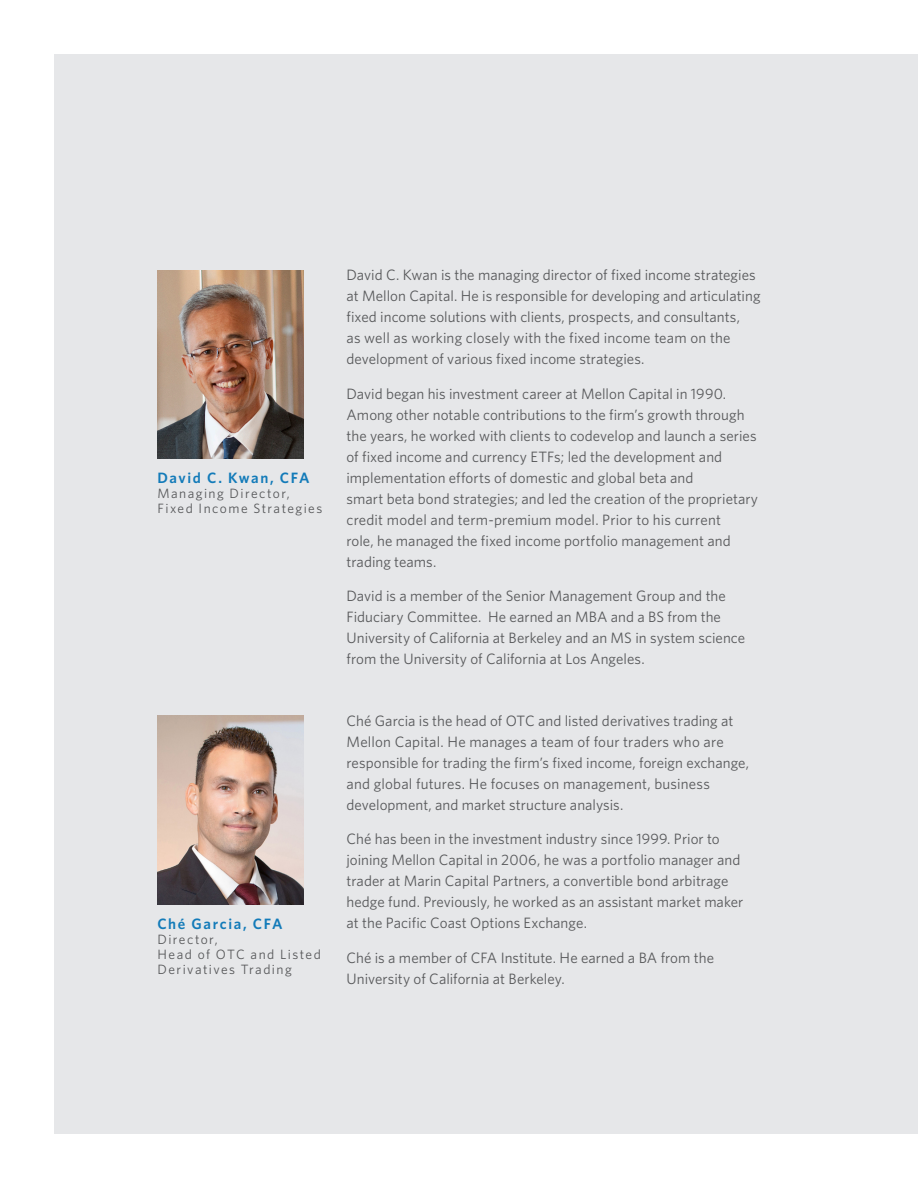
<style>
.page{position:relative;width:918px;height:1188px;background:#fff}
.page>*{position:absolute;margin:0;border:0;box-sizing:border-box;transform-origin:0 0}
.Bio_body_copy__9_14{font:15px/21px "Whitney";letter-spacing:.005em;color:#57585a}
.Caption_name__10_10{font:600 15px "Whitney";letter-spacing:.105em;color:#137bb9}
.Caption_title__9_10{font:13.5px/15px "Whitney";letter-spacing:.11em;color:#57585a}
</style>
<div class="page">
<div style="left:54px;top:54px;width:864px;height:1080px;background:#e6e7e9"></div>
<img style="left:158px;top:270px;width:146px;height:189px">
<img style="left:158px;top:716px;width:146px;height:188px">
<p class="Caption_name__10_10" style="left:158px;top:469px;width:154px">David C. Kwan, CFA</p>
<p class="Caption_title__9_10" style="left:158px;top:486px;width:134px">Managing Director,</p>
<p class="Caption_title__9_10" style="left:158px;top:501px;width:166px">Fixed Income Strategies</p>
<p class="Caption_name__10_10" style="left:158px;top:915px;width:126px">Ché Garcia, CFA</p>
<p class="Caption_title__9_10" style="left:158px;top:932px;width:165px">Director,<br>Head of OTC and Listed<br>Derivatives Trading</p>
<p class="Bio_body_copy__9_14" style="left:346px;top:264px;width:416px">David C. Kwan is the managing director of fixed income strategies at Mellon Capital. He is responsible for developing and articulating fixed income solutions with clients, prospects, and consultants,<br>as well as working closely with the fixed income team on the development of various fixed income strategies.</p>
<p class="Bio_body_copy__9_14" style="left:346px;top:383px;width:413px">David began his investment career at Mellon Capital in 1990.<br>Among other notable contributions to the firm’s growth through the years, he worked with clients to codevelop and launch a series of fixed income and currency ETFs; led the development and implementation efforts of domestic and global beta and<br>smart beta bond strategies; and led the creation of the proprietary credit model and term-premium model. Prior to his current<br>role, he managed the fixed income portfolio management and trading teams.</p>
<p class="Bio_body_copy__9_14" style="left:346px;top:585px;width:400px">David is a member of the Senior Management Group and the Fiduciary Committee. He earned an MBA and a BS from the University of California at Berkeley and an MS in system science from the University of California at Los Angeles.</p>
<p class="Bio_body_copy__9_14" style="left:346px;top:710px;width:404px">Ché Garcia is the head of OTC and listed derivatives trading at Mellon Capital. He manages a team of four traders who are responsible for trading the firm’s fixed income, foreign exchange, and global futures. He focuses on management, business development, and market structure analysis.</p>
<p class="Bio_body_copy__9_14" style="left:346px;top:828px;width:398px">Ché has been in the investment industry since 1999. Prior to joining Mellon Capital in 2006, he was a portfolio manager and trader at Marin Capital Partners, a convertible bond arbitrage hedge fund. Previously, he worked as an assistant market maker at the Pacific Coast Options Exchange.</p>
<p class="Bio_body_copy__9_14" style="left:346px;top:947px;width:369px">Ché is a member of CFA Institute. He earned a BA from the<br>University of California at Berkeley.</p>
</div>
